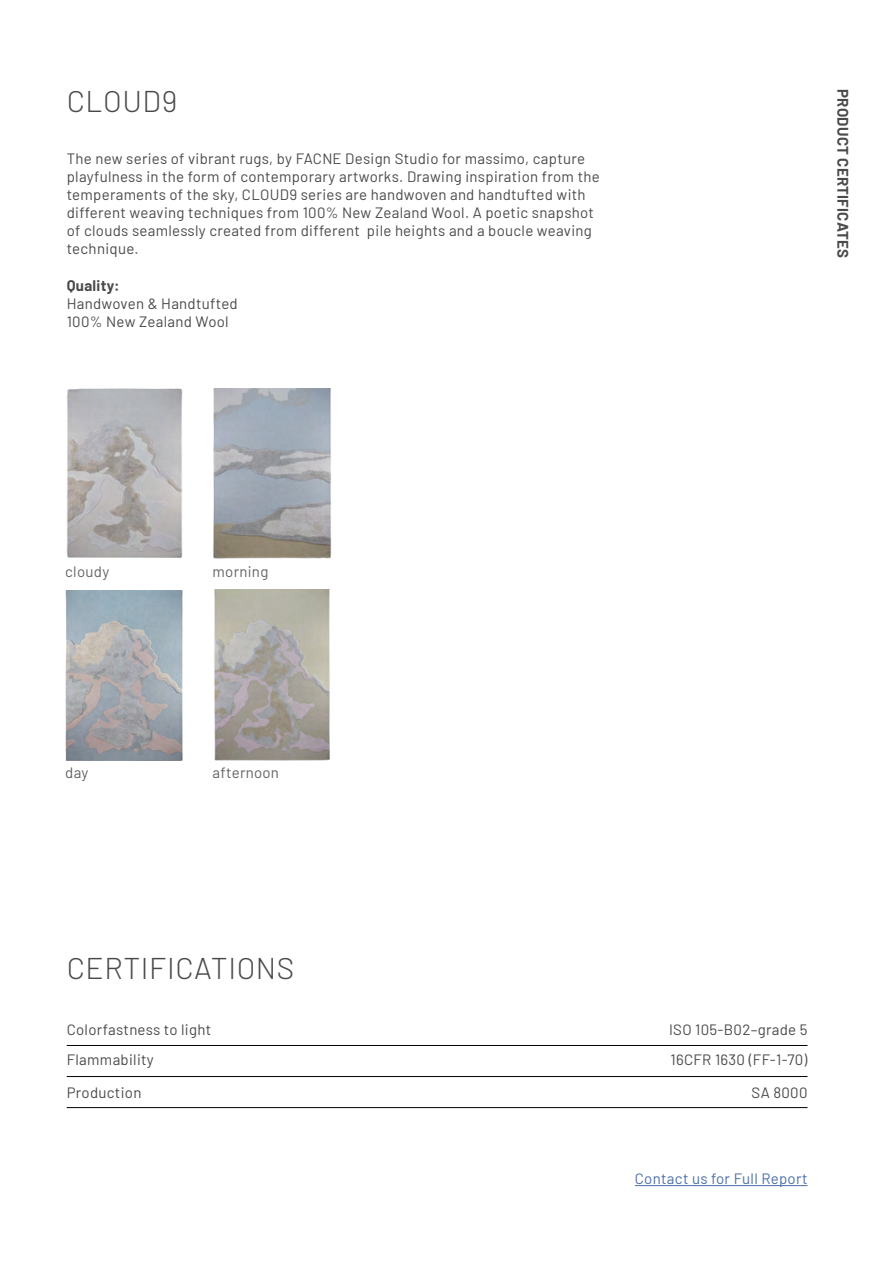
<style>
.page{position:relative;width:893px;height:1263px;background:#fff}
.page>*{position:absolute;margin:0;border:0;box-sizing:border-box;transform-origin:0 0}
.t1{font:300 30px "Barlow";letter-spacing:.02em;color:#4a4a49}
.t2{font:15px/18px "Barlow";letter-spacing:.02em;color:#4a4a49}
.t3{font:700 15px "Barlow";letter-spacing:.02em;color:#4a4a49}
.t4{font:15px "Barlow";letter-spacing:.02em;color:#646363}
.t5{font:15px "Barlow";letter-spacing:.02em;color:#4a6eaa}
</style>
<div class="page">
<hr style="left:67px;top:1045px;width:740px;height:1px;background:#000">
<hr style="left:67px;top:1076px;width:740px;height:1px;background:#000">
<hr style="left:67px;top:1107px;width:740px;height:1px;background:#000">
<hr style="left:635px;top:1185px;width:172px;height:1px;background:#4a6eaa">
<img style="left:213px;top:389px;width:118px;height:169px">
<img style="left:65px;top:591px;width:118px;height:169px">
<img style="left:214px;top:589px;width:116px;height:171px">
<img style="left:66px;top:388px;width:117px;height:170px">
<h1 class="t1" style="left:67px;top:80px;width:112px">CLOUD9</h1>
<p class="t3" style="left:854px;top:89px;width:170px;rotate:90deg">PRODUCT CERTIFICATES</p>
<p class="t2" style="left:67px;top:149px;width:534px">The new series of vibrant rugs, by FACNE Design Studio for massimo, capture playfulness in the form of contemporary artworks. Drawing inspiration from the temperaments of the sky, CLOUD9 series are handwoven and handtufted with different weaving techniques from 100% New Zealand Wool. A poetic snapshot of clouds seamlessly created from different pile heights and a boucle weaving technique.</p>
<p class="t3" style="left:67px;top:275px;width:54px">Quality:</p>
<p class="t2" style="left:67px;top:294px;width:173px">Handwoven &amp; Handtufted<br>100% New Zealand Wool</p>
<p class="t4" style="left:65px;top:561px;width:46px">cloudy</p>
<p class="t4" style="left:213px;top:561px;width:57px">morning</p>
<p class="t4" style="left:65px;top:762px;width:25px">day</p>
<p class="t4" style="left:213px;top:762px;width:68px">afternoon</p>
<h1 class="t1" style="left:67px;top:946px;width:229px">CERTIFICATIONS</h1>
<p class="t2" style="left:67px;top:1013px;width:146px;line-height:30px">Colorfastness to light<br>Flammability</p>
<p class="t2" style="left:67px;top:1082px;width:76px">Production</p>
<p class="t2" style="left:669px;top:1013px;width:140px;line-height:30px">ISO 105-B02–grade 5<br>16CFR 1630 (FF-1-70)</p>
<p class="t2" style="left:752px;top:1082px;width:57px">SA 8000</p>
<p class="t5" style="left:635px;top:1168px;width:174px">Contact us for Full Report</p>
</div>
